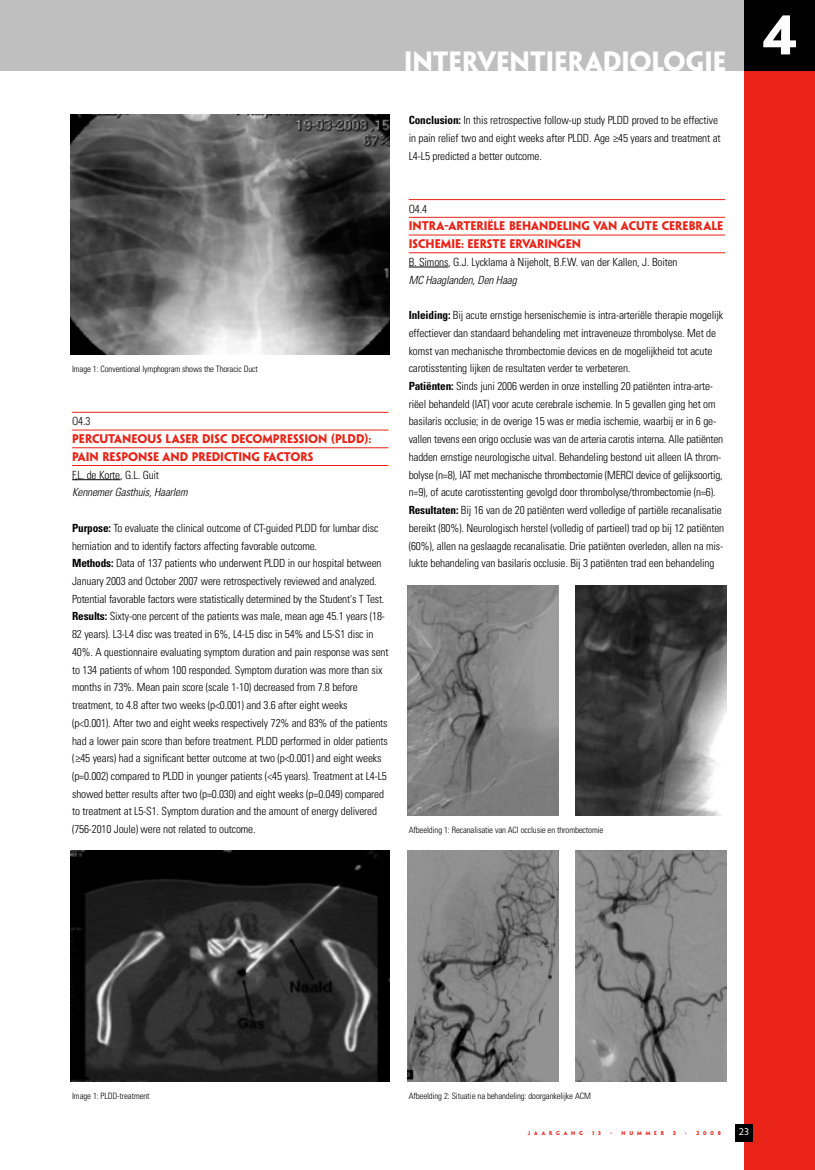
<style>
.page{position:relative;width:815px;height:1170px;background:#fff}
.page>*{position:absolute;margin:0;border:0;box-sizing:border-box;transform-origin:0 0}
.t1{font:700 25px "Penumbra Sans Std";color:#fff}
.t2{font:300 condensed 11.25px/17.8px "Univers";letter-spacing:-.015em;color:#000}
.t3{font:700 11.25px/17.8px "Penumbra Sans Std";color:#e92317}
.t4{font:italic 300 condensed 11.25px "Univers";letter-spacing:-.015em;color:#000}
.t5{font:300 condensed 8.75px "Univers";letter-spacing:-.015em;color:#000}
.t6{font:8.75px "Penumbra Sans Std";color:#fff}
.t7{font:700 5px "Penumbra Sans Std";letter-spacing:.77em;color:#e92317}
.s1{font-weight:700}
.s2{font-family:"Gill Sans";font-stretch:normal}
</style>
<div class="page">
<div style="left:0;top:0;width:815px;height:71px;background:#bfbfbf"></div>
<div style="left:744px;top:0;width:71px;height:1169px;background:#e92317"></div>
<div style="left:744px;top:0;width:71px;height:71px;background:#000"></div>
<div style="left:735px;top:1123px;width:18px;height:18px;background:#000"></div>
<hr style="left:72px;top:412px;width:317px;height:1px;background:#e92317">
<hr style="left:72px;top:430px;width:317px;height:1px;background:#e92317">
<hr style="left:72px;top:447px;width:317px;height:1px;background:#e92317">
<hr style="left:72px;top:465px;width:317px;height:1px;background:#e92317">
<hr style="left:75px;top:479px;width:37px;height:1px;background:#000">
<hr style="left:409px;top:199px;width:316px;height:1px;background:#e92317">
<hr style="left:409px;top:217px;width:316px;height:1px;background:#e92317">
<hr style="left:409px;top:235px;width:316px;height:1px;background:#e92317">
<hr style="left:409px;top:252px;width:316px;height:1px;background:#e92317">
<hr style="left:409px;top:267px;width:39px;height:1px;background:#000">
<img style="left:71px;top:115px;width:319px;height:239px">
<img style="left:71px;top:850px;width:319px;height:231px">
<img style="left:407px;top:585px;width:151px;height:230px">
<img style="left:576px;top:585px;width:150px;height:230px">
<img style="left:407px;top:850px;width:151px;height:231px">
<img style="left:576px;top:850px;width:150px;height:231px">
<h1 class="t1" style="left:404px;top:48px;width:394px">INTERVENTIERADIOLOGIE <sup>4</sup></h1>
<p class="t5" style="left:72px;top:366px;width:187px">Image 1: Conventional lymphogram shows the Thoracic Duct</p>
<p class="t2" style="left:72px;top:413px;width:20px">O4.3</p>
<p class="t3" style="left:72px;top:430px;width:301px">PERCUTANEOUS LASER DISC DECOMPRESSION (PLDD):<br>PAIN RESPONSE AND PREDICTING FACTORS</p>
<p class="t2" style="left:72px;top:466px;width:89px">F.L. de Korte, G.L. Guit</p>
<p class="t4" style="left:72px;top:488px;width:117px">Kennemer Gasthuis, Haarlem</p>
<p class="t2" style="left:72px;top:520px;width:318px"><span class="s1">Purpose:</span> To evaluate the clinical outcome of CT-guided PLDD for lumbar disc herniation and to identify factors affecting favorable outcome.<br><span class="s1">Methods:</span> Data of 137 patients who underwent PLDD in our hospital between January 2003 and October 2007 were retrospectively reviewed and analyzed.<br>Potential favorable factors were statistically determined by the Student's T Test.<br><span class="s1">Results:</span> Sixty-one percent of the patients was male, mean age 45.1 years (18- 82 years). L3-L4 disc was treated in 6%, L4-L5 disc in 54% and L5-S1 disc in 40%. A questionnaire evaluating symptom duration and pain response was sent to 134 patients of whom 100 responded. Symptom duration was more than six months in 73%. Mean pain score (scale 1-10) decreased from 7.8 before treatment, to 4.8 after two weeks (p&lt;0.001) and 3.6 after eight weeks (p&lt;0.001). After two and eight weeks respectively 72% and 83% of the patients had a lower pain score than before treatment. PLDD performed in older patients (<span class="s2">≥</span>45 years) had a significant better outcome at two (p&lt;0.001) and eight weeks (p=0.002) compared to PLDD in younger patients (&lt;45 years). Treatment at L4-L5 showed better results after two (p=0.030) and eight weeks (p=0.049) compared to treatment at L5-S1. Symptom duration and the amount of energy delivered (756-2010 Joule) were not related to outcome.</p>
<p class="t2" style="left:409px;top:112px;width:313px"><span class="s1">Conclusion:</span> In this retrospective follow-up study PLDD proved to be effective in pain relief two and eight weeks after PLDD. Age <span class="s2">≥</span>45 years and treatment at<br>L4-L5 predicted a better outcome.</p>
<p class="t2" style="left:409px;top:201px;width:20px">O4.4</p>
<p class="t3" style="left:409px;top:218px;width:316px">INTRA-ARTERIËLE BEHANDELING VAN ACUTE CEREBRALE<br>ISCHEMIE: EERSTE ERVARINGEN</p>
<p class="t2" style="left:409px;top:254px;width:270px">B. Simons, G.J. Lycklama à Nijeholt, B.F.W. van der Kallen, J. Boiten</p>
<p class="t4" style="left:409px;top:275px;width:109px">MC Haaglanden, Den Haag</p>
<p class="t2" style="left:409px;top:307px;width:317px"><span class="s1">Inleiding:</span> Bij acute ernstige hersenischemie is intra-arteriële therapie mogelijk effectiever dan standaard behandeling met intraveneuze thrombolyse. Met de komst van mechanische thrombectomie devices en de mogelijkheid tot acute carotisstenting lijken de resultaten verder te verbeteren.<br><span class="s1">Patiënten:</span> Sinds juni 2006 werden in onze instelling 20 patiënten intra-arte&shy;riëel behandeld (IAT) voor acute cerebrale ischemie. In 5 gevallen ging het om basilaris occlusie; in de overige 15 was er media ischemie, waarbij er in 6 ge&shy;vallen tevens een origo occlusie was van de arteria carotis interna. Alle patiënten hadden ernstige neurologische uitval. Behandeling bestond uit alleen IA throm&shy;bolyse (n=8), IAT met mechanische thrombectomie (MERCI device of gelijksoortig, n=9), of acute carotisstenting gevolgd door thrombolyse/thrombectomie (n=6).<br><span class="s1">Resultaten:</span> Bij 16 van de 20 patiënten werd volledige of partiële recanalisatie bereikt (80%). Neurologisch herstel (volledig of partieel) trad op bij 12 patiënten (60%), allen na geslaagde recanalisatie. Drie patiënten overleden, allen na mis&shy;lukte behandeling van basilaris occlusie. Bij 3 patiënten trad een behandeling</p>
<p class="t5" style="left:409px;top:826px;width:196px">Afbeelding 1: Recanalisatie van ACI occlusie en thrombectomie</p>
<p class="t5" style="left:72px;top:1092px;width:79px">Image 1: PLDD-treatment</p>
<p class="t5" style="left:409px;top:1092px;width:184px">Afbeelding 2: Situatie na behandeling: doorgankelijke ACM</p>
<p class="t7" style="left:528px;top:1129px;width:56px">JAARGANG</p>
<p class="t7" style="left:592px;top:1129px;width:10px">1 3</p>
<p class="t7" style="left:610px;top:1129px;width:55px">- NUMMER</p>
<p class="t7" style="left:673px;top:1129px;width:4px">3</p>
<p class="t7" style="left:685px;top:1129px;width:37px">- 2008</p>
<p class="t6" style="left:739px;top:1126px;width:11px">23</p>
</div>
